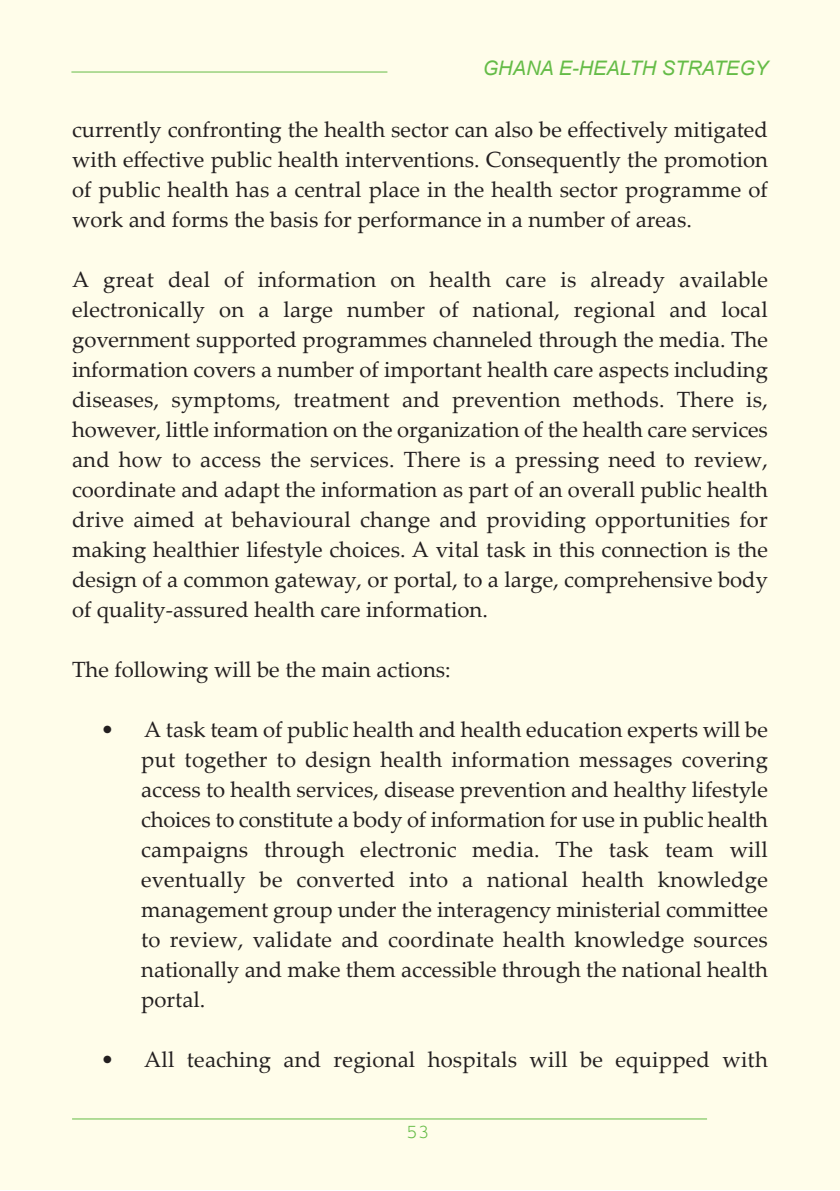
<style>
.page{position:relative;width:840px;height:1191px;background:#fff}
.page>*{position:absolute;margin:0;border:0;box-sizing:border-box;transform-origin:0 0}
.t1{font:22px/30px "Palatino Linotype";color:#231f20;text-align:justify}
.t2{font:italic 20px "Arial";color:#65bc47}
.t3{font:20px "Courier";color:#65bc47}
</style>
<div class="page">
<div style="left:1px;top:0;width:838px;height:1190px;background:#fffdea"></div>
<hr style="left:71px;top:72px;width:316px;height:1px;background:#65bc47">
<hr style="left:72px;top:1118px;width:634px;height:1px;background:#65bc47">
<p class="t2" style="left:482px;top:56px;width:287px">GHANA E-HEALTH STRATEGY</p>
<p class="t1" style="left:72px;top:117px;width:697px">currently confronting the health sector can also be effectively mitigated with effective public health interventions. Consequently the promotion of public health has a central place in the health sector programme of work and forms the basis for performance in a number of areas.</p>
<p class="t1" style="left:72px;top:267px;width:697px">A great deal of information on health care is already available electronically on a large number of national, regional and local government supported programmes channeled through the media. The information covers a number of important health care aspects including diseases, symptoms, treatment and prevention methods. There is, however, little information on the organization of the health care services and how to access the services. There is a pressing need to review, coordinate and adapt the information as part of an overall public health drive aimed at behavioural change and providing opportunities for making healthier lifestyle choices. A vital task in this connection is the design of a common gateway, or portal, to a large, comprehensive body of quality-assured health care information.</p>
<p class="t1" style="left:72px;top:657px;width:380px">The following will be the main actions:</p>
<p class="t1" style="left:141px;top:717px;width:628px;text-indent:-40px">• A task team of public health and health education experts will be put together to design health information messages covering access to health services, disease prevention and healthy lifestyle choices to constitute a body of information for use in public health campaigns through electronic media. The task team will eventually be converted into a national health knowledge management group under the interagency ministerial committee to review, validate and coordinate health knowledge sources nationally and make them accessible through the national health portal.</p>
<p class="t1" style="left:101px;top:1047px;width:668px">• All teaching and regional hospitals will be equipped with</p>
<p class="t3" style="left:406px;top:1125px;width:25px">53</p>
</div>
